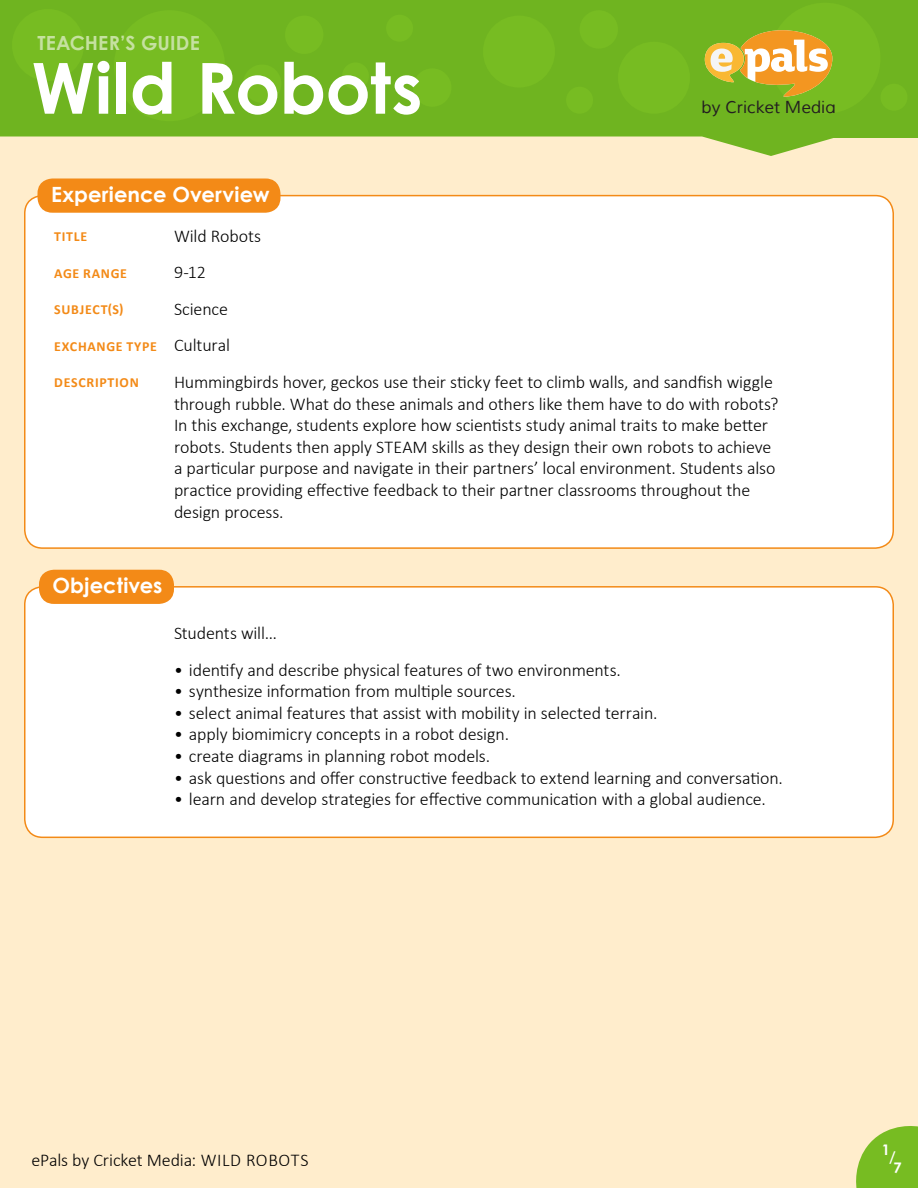
<style>
.page{position:relative;width:918px;height:1188px;background:#fff}
.page>*{position:absolute;margin:0;border:0;box-sizing:border-box;transform-origin:0 0}
.t1{font:700 70.5px "Century Gothic";letter-spacing:-.005em;color:#fff}
.t2{font:700 21px "Century Gothic";letter-spacing:.005em;color:#fff}
.t3{font:700 19.5px "Century Gothic";letter-spacing:.005em;color:#c5e1a0}
.body_text{font:300 18px/21.6px "Calibri";letter-spacing:-.01em;color:#000}
.body_text__bullets{font:300 18px "Calibri";letter-spacing:-.01em;color:#000}
.t4{font:16.8px "Muli";color:#231e20}
.t5{font:700 14.55px/10.5px "Century Gothic";color:#fff;text-align:center}
.heading{font:700 13.8px "Calibri";letter-spacing:.05em;color:#f38a17}
</style>
<div class="page">
<div style="left:0;top:14px;width:918px;height:1174px;background:#ffedcc"></div>
<svg style="left:0;top:0;width:918px;height:156px;fill:#6fb420"></svg>
<div style="left:12px;top:9px;width:72px;height:72px;background:#77bc22;border-radius:50%"></div>
<div style="left:483px;top:16px;width:72px;height:72px;background:#77bc22;border-radius:50%"></div>
<div style="left:618px;top:42px;width:72px;height:72px;background:#77bc22;border-radius:50%"></div>
<div style="left:114px;top:10px;width:111px;height:111px;background:#77bc22;border-radius:50%"></div>
<div style="left:770px;top:3px;width:110px;height:111px;background:#77bc22;border-radius:50%"></div>
<div style="left:243px;top:64px;width:38px;height:39px;background:#77bc22;border-radius:50%"></div>
<div style="left:285px;top:16px;width:38px;height:38px;background:#77bc22;border-radius:50%"></div>
<div style="left:413px;top:68px;width:38px;height:39px;background:#77bc22;border-radius:50%"></div>
<div style="left:580px;top:10px;width:38px;height:39px;background:#77bc22;border-radius:50%"></div>
<div style="left:342px;top:62px;width:27px;height:27px;background:#77bc22;border-radius:50%"></div>
<div style="left:386px;top:15px;width:27px;height:27px;background:#77bc22;border-radius:50%"></div>
<div style="left:566px;top:87px;width:27px;height:27px;background:#77bc22;border-radius:50%"></div>
<div style="left:880px;top:84px;width:28px;height:27px;background:#77bc22;border-radius:50%"></div>
<svg style="left:856px;top:1126px;width:62px;height:62px"></svg>
<div style="left:25px;top:196px;width:868px;height:352px;background:#fff;border-radius:18px"></div>
<div style="left:24px;top:195px;width:870px;height:354px;border:2px solid #f38a17;border-radius:18px"></div>
<div style="left:38px;top:178px;width:242px;height:35px;background:#f38a17;border-radius:15px"></div>
<div style="left:25px;top:587px;width:868px;height:250px;background:#fff;border-radius:18px"></div>
<div style="left:24px;top:586px;width:870px;height:252px;border:2px solid #f38a17;border-radius:18px"></div>
<div style="left:39px;top:570px;width:135px;height:34px;background:#f38a17;border-radius:15px"></div>
<svg style="left:705px;top:30px;width:127px;height:67px;background:#c8ba51"></svg>
<p class="t3" style="left:38px;top:31px;width:164px">TEACHER’S GUIDE</p>
<h1 class="t1" style="left:32px;top:44px;width:393px">Wild Robots</h1>
<p class="t2" style="left:51px;top:181px;width:220px">Experience Overview</p>
<p class="t4" style="left:701px;top:97px;width:136px">by Cricket Media</p>
<p class="heading" style="left:54px;top:228px;width:34px">TITLE</p>
<p class="heading" style="left:54px;top:265px;width:74px">AGE RANGE</p>
<p class="heading" style="left:54px;top:301px;width:71px">SUBJECT(S)</p>
<p class="heading" style="left:54px;top:337px;width:104px">EXCHANGE TYPE</p>
<p class="heading" style="left:54px;top:373px;width:86px">DESCRIPTION</p>
<p class="body_text" style="left:174px;top:224px;width:89px">Wild Robots</p>
<p class="body_text" style="left:174px;top:260px;width:33px">9-12</p>
<p class="body_text" style="left:174px;top:297px;width:56px">Science</p>
<p class="body_text" style="left:174px;top:334px;width:58px">Cultural</p>
<p class="body_text" style="left:174px;top:370px;width:606px">Hummingbirds hover, geckos use their sticky feet to climb walls, and sandfish wiggle through rubble. What do these animals and others like them have to do with robots?<br>In this exchange, students explore how scientists study animal traits to make better robots. Students then apply STEAM skills as they design their own robots to achieve a particular purpose and navigate in their partners’ local environment. Students also practice providing effective feedback to their partner classrooms throughout the design process.</p>
<p class="t2" style="left:52px;top:572px;width:111px">Objectives</p>
<p class="body_text" style="left:174px;top:621px;width:105px">Students will…</p>
<p class="body_text__bullets" style="left:174px;top:658px;width:448px">• identify and describe physical features of two environments.</p>
<p class="body_text__bullets" style="left:174px;top:680px;width:343px">• synthesize information from multiple sources.</p>
<p class="body_text__bullets" style="left:174px;top:702px;width:485px">• select animal features that assist with mobility in selected terrain.</p>
<p class="body_text__bullets" style="left:174px;top:723px;width:337px">• apply biomimicry concepts in a robot design.</p>
<p class="body_text__bullets" style="left:174px;top:745px;width:318px">• create diagrams in planning robot models.</p>
<p class="body_text__bullets" style="left:174px;top:766px;width:610px">• ask questions and offer constructive feedback to extend learning and conversation.</p>
<p class="body_text__bullets" style="left:174px;top:788px;width:593px">• learn and develop strategies for effective communication with a global audience.</p>
<p class="body_text" style="left:32px;top:1148px;width:279px">ePals by Cricket Media: WILD ROBOTS</p>
<p class="t5" style="left:882px;top:1145px;width:10px">1</p>
<p class="t5" style="left:889px;top:1152px;width:14px">/<br>7</p>
</div>
